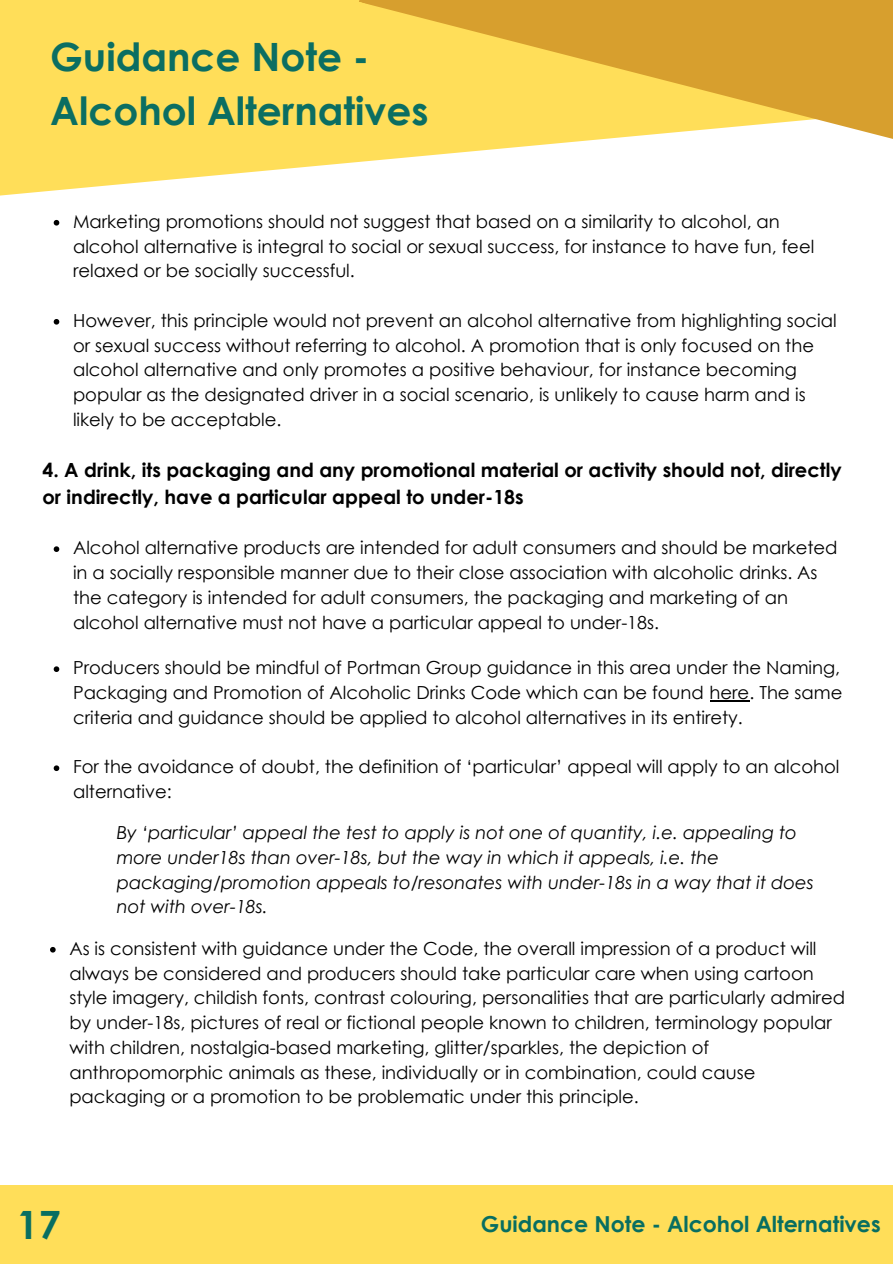
<style>
.page{position:relative;width:893px;height:1264px;background:#fff}
.page>*{position:absolute;margin:0;border:0;box-sizing:border-box;transform-origin:0 0}
.t1{font:700 39px/54px "Century Gothic";color:#0b6e62}
.t2{font:700 39px "Century Gothic";color:#086e61}
.t3{font:700 22.05px "Century Gothic";color:#086e61}
.t4{font:700 19.5px/27px "Century Gothic";color:#000}
.t5{font:18px/24.8px "Century Gothic";color:#000}
.t6{font:italic 18px/24.8px "Century Gothic";color:#000}
</style>
<div class="page">
<svg style="left:0;top:0;width:358px;height:196px;background:#ffe067"></svg>
<svg style="left:358px;top:0;width:534px;height:162px;background:#edc75e"></svg>
<div style="left:0;top:1185px;width:892px;height:78px;background:#ffde59"></div>
<svg style="left:54px;top:220px;width:5px;height:5px"></svg>
<svg style="left:54px;top:319px;width:5px;height:5px"></svg>
<svg style="left:54px;top:546px;width:5px;height:6px"></svg>
<svg style="left:54px;top:666px;width:5px;height:6px"></svg>
<hr style="left:709px;top:700px;width:40px;height:1px;background:#000">
<svg style="left:54px;top:765px;width:5px;height:6px"></svg>
<svg style="left:50px;top:947px;width:6px;height:5px"></svg>
<p class="t1" style="left:50px;top:29px;width:380px">Guidance Note -<br>Alcohol Alternatives</p>
<p class="t5" style="left:73px;top:208px;width:742px">Marketing promotions should not suggest that based on a similarity to alcohol, an alcohol alternative is integral to social or sexual success, for instance to have fun, feel relaxed or be socially successful.</p>
<p class="t5" style="left:73px;top:307px;width:765px">However, this principle would not prevent an alcohol alternative from highlighting social or sexual success without referring to alcohol. A promotion that is only focused on the alcohol alternative and only promotes a positive behaviour, for instance becoming popular as the designated driver in a social scenario, is unlikely to cause harm and is likely to be acceptable.</p>
<p class="t4" style="left:42px;top:455px;width:800px">4. A drink, its packaging and any promotional material or activity should not, directly or indirectly, have a particular appeal to under-18s</p>
<p class="t5" style="left:73px;top:535px;width:766px">Alcohol alternative products are intended for adult consumers and should be marketed in a socially responsible manner due to their close association with alcoholic drinks. As the category is intended for adult consumers, the packaging and marketing of an alcohol alternative must not have a particular appeal to under-18s.</p>
<p class="t5" style="left:73px;top:654px;width:770px">Producers should be mindful of Portman Group guidance in this area under the Naming,<br>Packaging and Promotion of Alcoholic Drinks Code which can be found here. The same criteria and guidance should be applied to alcohol alternatives in its entirety.</p>
<p class="t5" style="left:73px;top:753px;width:767px">For the avoidance of doubt, the definition of ‘particular’ appeal will apply to an alcohol alternative:</p>
<p class="t6" style="left:117px;top:819px;width:698px">By ‘particular’ appeal the test to apply is not one of quantity, i.e. appealing to more under18s than over-18s, but the way in which it appeals, i.e. the packaging/promotion appeals to/resonates with under-18s in a way that it does not with over-18s.</p>
<p class="t5" style="left:69px;top:935px;width:777px">As is consistent with guidance under the Code, the overall impression of a product will always be considered and producers should take particular care when using cartoon style imagery, childish fonts, contrast colouring, personalities that are particularly admired by under-18s, pictures of real or fictional people known to children, terminology popular with children, nostalgia-based marketing, glitter/sparkles, the depiction of anthropomorphic animals as these, individually or in combination, could cause packaging or a promotion to be problematic under this principle.</p>
<p class="t2" style="left:17px;top:1199px;width:45px">17</p>
<p class="t3" style="left:481px;top:1209px;width:401px">Guidance Note - Alcohol Alternatives</p>
</div>
